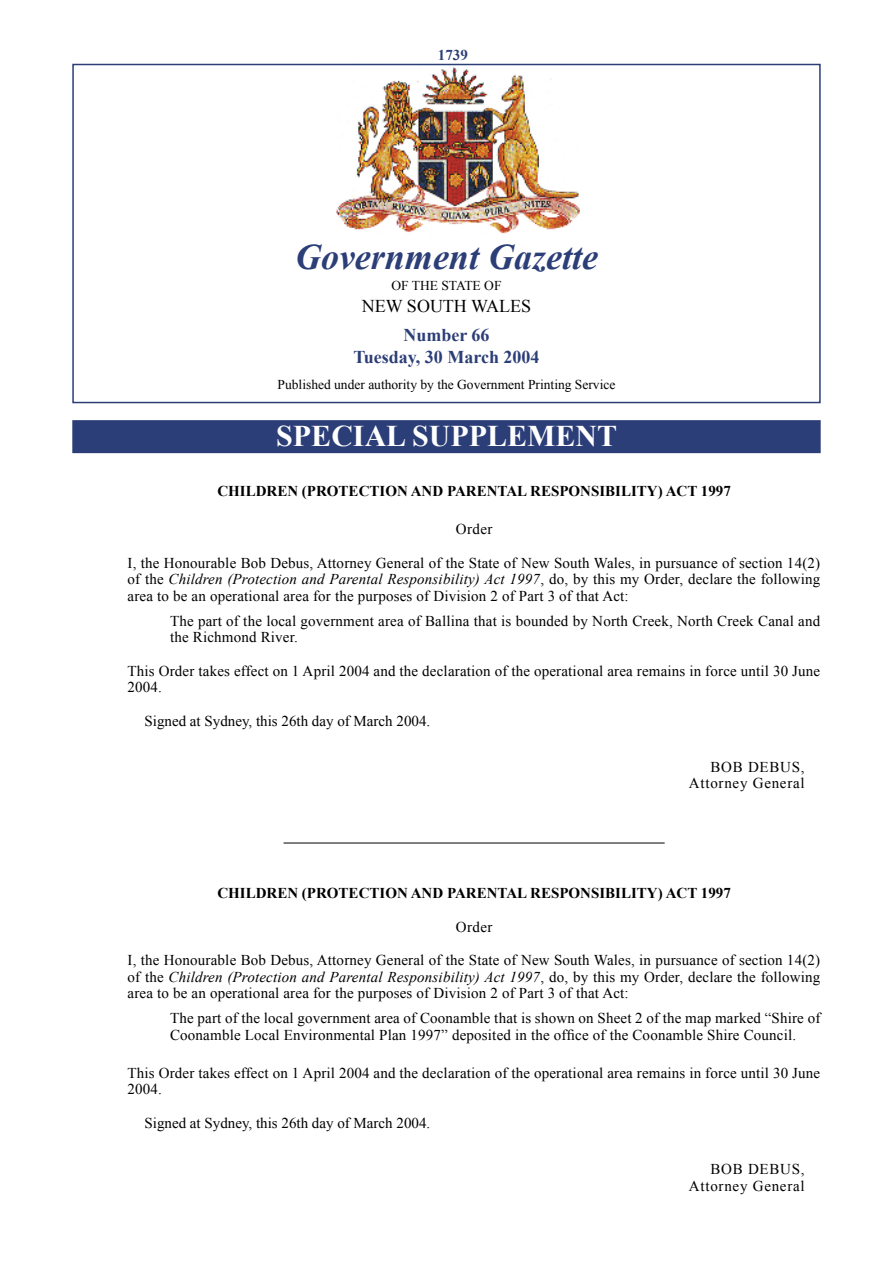
<style>
.page{position:relative;width:893px;height:1263px;background:#fff}
.page>*{position:absolute;margin:0;border:0;box-sizing:border-box;transform-origin:0 0}
.t1{font:italic 700 36px "Times New Roman";color:#2c3e77}
.Reverse_Head{font:700 30px "Times New Roman";color:#fff}
.t2{font:700 18px "Times New Roman";color:#2c3e77}
.t3{font:18px "Times New Roman";color:#000}
.BT_Full{font:15px/16.5px "Times New Roman";letter-spacing:.01em;color:#000}
.Head_Bold{font:700 15px "Times New Roman";color:#000}
.Body_text{font:15px "Times New Roman";color:#000}
.Sign{font:15px/16.5px "Times New Roman";letter-spacing:.05em;color:#000;text-align:right}
.Head_Roman{font:15px "Times New Roman";letter-spacing:.025em;color:#000}
.t4{font:700 15px "Times New Roman";color:#2c3e77}
.t5{font:13.5px "Times New Roman";color:#000}
.s1{font-style:italic}
</style>
<div class="page">
<hr style="left:284px;top:843px;width:381px;height:1px;background:#000">
<img style="left:336px;top:67px;width:244px;height:167px">
<div style="left:72px;top:420px;width:749px;height:33px;background:#2c3e77"></div>
<div style="left:72px;top:64px;width:749px;height:339px;border:2px solid #2c3e77"></div>
<p class="t4" style="left:438px;top:45px;width:31px">1739</p>
<p class="t1" style="left:295px;top:231px;width:304px">Government Gazette</p>
<p class="t5" style="left:391px;top:276px;width:112px">OF THE STATE OF</p>
<p class="t3" style="left:362px;top:293px;width:171px">NEW SOUTH WALES</p>
<p class="t2" style="left:403px;top:323px;width:88px">Number 66</p>
<p class="t2" style="left:353px;top:344px;width:188px">Tuesday, 30 March 2004</p>
<p class="t5" style="left:278px;top:375px;width:339px">Published under authority by the Government Printing Service</p>
<p class="Reverse_Head" style="left:276px;top:415px;width:342px">SPECIAL SUPPLEMENT</p>
<p class="Head_Bold" style="left:217px;top:481px;width:515px">CHILDREN (PROTECTION AND PARENTAL RESPONSIBILITY) ACT 1997</p>
<p class="Head_Roman" style="left:456px;top:519px;width:38px">Order</p>
<p class="BT_Full" style="left:128px;top:554px;width:694px;text-align:justify">I, the Honourable Bob Debus, Attorney General of the State of New South Wales, in pursuance of section 14(2) of the <span class="s1">Children (Protection and Parental Responsibility) Act 1997</span>, do, by this my Order, declare the following area to be an operational area for the purposes of Division 2 of Part 3 of that Act:</p>
<p class="BT_Full" style="left:170px;top:612px;width:652px">The part of the local government area of Ballina that is bounded by North Creek, North Creek Canal and the Richmond River.</p>
<p class="BT_Full" style="left:128px;top:662px;width:694px">This Order takes effect on 1 April 2004 and the declaration of the operational area remains in force until 30 June<br>2004.</p>
<p class="Body_text" style="left:145px;top:710px;width:287px">Signed at Sydney, this 26th day of March 2004.</p>
<p class="Sign" style="left:689px;top:758px;width:117px">BOB DEBUS,<br>Attorney General</p>
<p class="Head_Bold" style="left:217px;top:883px;width:515px">CHILDREN (PROTECTION AND PARENTAL RESPONSIBILITY) ACT 1997</p>
<p class="Head_Roman" style="left:456px;top:917px;width:38px">Order</p>
<p class="BT_Full" style="left:128px;top:952px;width:694px;text-align:justify">I, the Honourable Bob Debus, Attorney General of the State of New South Wales, in pursuance of section 14(2) of the <span class="s1">Children (Protection and Parental Responsibility) Act 1997</span>, do, by this my Order, declare the following area to be an operational area for the purposes of Division 2 of Part 3 of that Act:</p>
<p class="BT_Full" style="left:170px;top:1010px;width:652px">The part of the local government area of Coonamble that is shown on Sheet 2 of the map marked “Shire of<br>Coonamble Local Environmental Plan 1997” deposited in the office of the Coonamble Shire Council.</p>
<p class="BT_Full" style="left:128px;top:1064px;width:694px">This Order takes effect on 1 April 2004 and the declaration of the operational area remains in force until 30 June<br>2004.</p>
<p class="Body_text" style="left:145px;top:1112px;width:287px">Signed at Sydney, this 26th day of March 2004.</p>
<p class="Sign" style="left:689px;top:1160px;width:117px">BOB DEBUS,<br>Attorney General</p>
</div>
